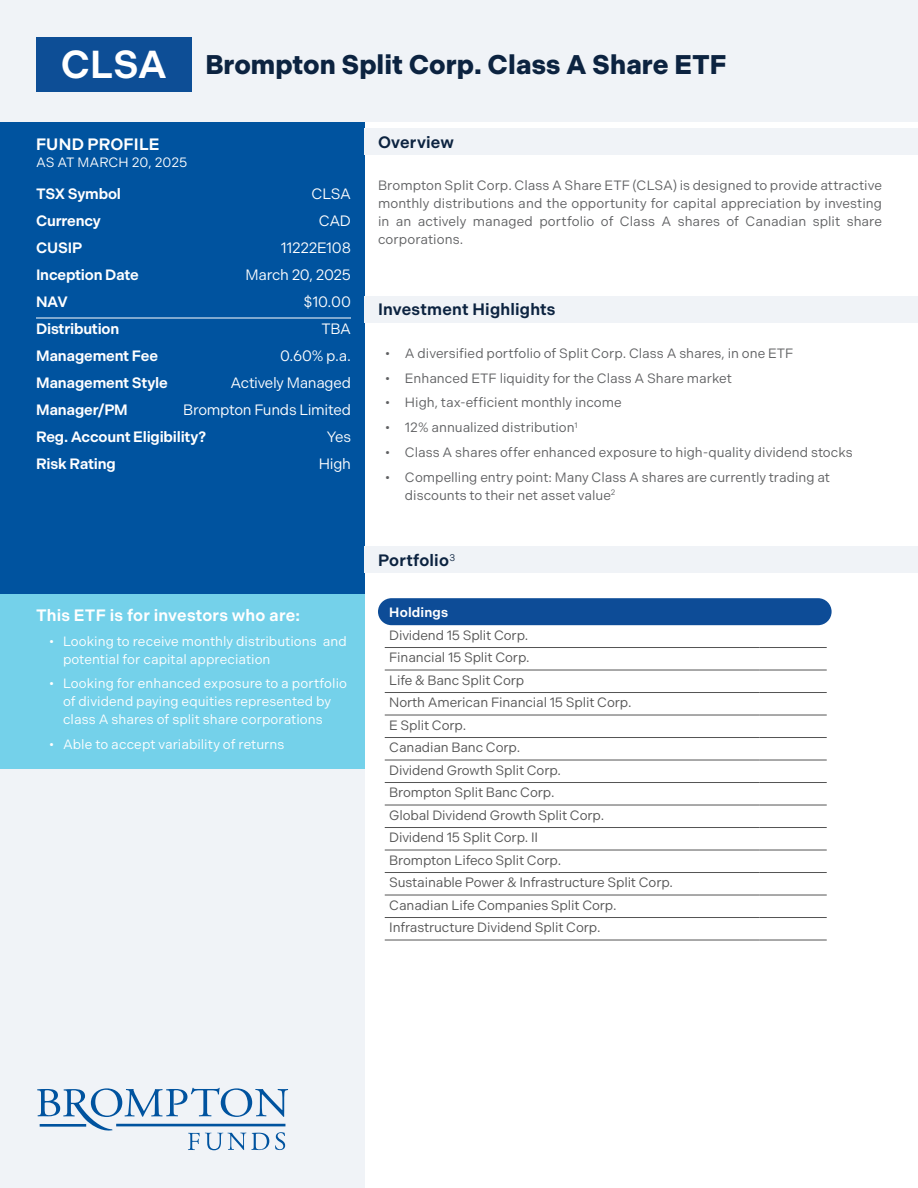
<style>
.page{position:relative;width:918px;height:1188px;background:#fff}
.page>*{position:absolute;margin:0;border:0;box-sizing:border-box;transform-origin:0 0}
.t1{font:600 39px "Indivisible";color:#fff}
.t2{font:700 27px "Indivisible";color:#0c2340}
.t3{font:600 16.5px "Indivisible";letter-spacing:.01em;color:#fff}
.t4{font:600 16.5px "Indivisible";letter-spacing:.01em;color:#0c2340}
.t5{font:600 15px "Indivisible";letter-spacing:-.015em;color:#fff}
.t6{font:15px "Indivisible";letter-spacing:-.02em;color:#fff}
.t7{font:13.5px/18px "Indivisible";color:#5f6062}
.t8{font:13.5px/22.5px "Indivisible";letter-spacing:-.01em;color:#545454}
.t9{font:13.5px/18px "Indivisible";letter-spacing:.005em;color:#fff}
.t10{font:600 13.5px "Indivisible";letter-spacing:.01em;color:#fff}
</style>
<div class="page">
<div style="left:0;top:122px;width:364px;height:472px;background:#00539f"></div>
<div style="left:0;top:0;width:918px;height:122px;background:#f0f3f7"></div>
<div style="left:0;top:738px;width:364px;height:450px;background:#f0f3f7"></div>
<div style="left:0;top:594px;width:364px;height:175px;background:#74d1ea"></div>
<svg style="left:37px;top:1088px;width:251px;height:62px"></svg>
<div style="left:364px;top:296px;width:554px;height:27px;background:#f0f3f7"></div>
<div style="left:364px;top:128px;width:554px;height:27px;background:#f0f3f7"></div>
<div style="left:364px;top:546px;width:554px;height:27px;background:#f0f3f7"></div>
<div style="left:378px;top:598px;width:454px;height:27px;background:#0d4c97;border-radius:14px"></div>
<hr style="left:385px;top:647px;width:374px;height:1px;background:#545454">
<hr style="left:385px;top:670px;width:374px;height:1px;background:#545454">
<hr style="left:385px;top:692px;width:374px;height:1px;background:#545454">
<hr style="left:385px;top:715px;width:374px;height:1px;background:#545454">
<hr style="left:385px;top:737px;width:374px;height:1px;background:#545454">
<hr style="left:385px;top:760px;width:374px;height:1px;background:#545454">
<hr style="left:385px;top:782px;width:374px;height:1px;background:#545454">
<hr style="left:759px;top:647px;width:68px;height:1px;background:#545454">
<hr style="left:759px;top:670px;width:68px;height:1px;background:#545454">
<hr style="left:759px;top:692px;width:68px;height:1px;background:#545454">
<hr style="left:759px;top:715px;width:68px;height:1px;background:#545454">
<hr style="left:759px;top:737px;width:68px;height:1px;background:#545454">
<hr style="left:759px;top:760px;width:68px;height:1px;background:#545454">
<hr style="left:759px;top:782px;width:68px;height:1px;background:#545454">
<hr style="left:385px;top:805px;width:374px;height:1px;background:#545454">
<hr style="left:385px;top:827px;width:374px;height:1px;background:#545454">
<hr style="left:385px;top:850px;width:374px;height:1px;background:#545454">
<hr style="left:385px;top:872px;width:374px;height:1px;background:#545454">
<hr style="left:385px;top:895px;width:374px;height:1px;background:#545454">
<hr style="left:759px;top:805px;width:68px;height:1px;background:#545454">
<hr style="left:759px;top:827px;width:68px;height:1px;background:#545454">
<hr style="left:759px;top:850px;width:68px;height:1px;background:#545454">
<hr style="left:759px;top:872px;width:68px;height:1px;background:#545454">
<hr style="left:759px;top:895px;width:68px;height:1px;background:#545454">
<hr style="left:385px;top:917px;width:374px;height:1px;background:#545454">
<hr style="left:385px;top:940px;width:374px;height:1px;background:#545454">
<hr style="left:759px;top:917px;width:68px;height:1px;background:#545454">
<hr style="left:759px;top:940px;width:68px;height:1px;background:#545454">
<div style="left:36px;top:37px;width:156px;height:54px;background:#0d4e96"></div>
<hr style="left:36px;top:318px;width:315px;height:1px;background:#fff">
<h1 class="t1" style="left:61px;top:41px;width:108px">CLSA</h1>
<h2 class="t2" style="left:206px;top:49px;width:523px">Brompton Split Corp. Class A Share ETF</h2>
<p class="t3" style="left:36px;top:135px;width:125px">FUND PROFILE</p>
<p class="t9" style="left:36px;top:153px;width:153px">AS AT MARCH 20, 2025</p>
<p class="t4" style="left:378px;top:133px;width:77px">Overview</p>
<p class="t5" style="left:36px;top:185px;width:87px">TSX Symbol</p>
<p class="t6" style="left:312px;top:186px;width:41px">CLSA</p>
<p class="t5" style="left:36px;top:212px;width:66px">Currency</p>
<p class="t6" style="left:319px;top:213px;width:34px">CAD</p>
<p class="t5" style="left:36px;top:239px;width:48px">CUSIP</p>
<p class="t6" style="left:281px;top:240px;width:72px">11222E108</p>
<p class="t5" style="left:36px;top:266px;width:104px">Inception Date</p>
<p class="t6" style="left:246px;top:267px;width:107px">March 20, 2025</p>
<p class="t5" style="left:36px;top:293px;width:33px">NAV</p>
<p class="t6" style="left:304px;top:294px;width:49px">$10.00</p>
<p class="t5" style="left:36px;top:320px;width:85px">Distribution</p>
<p class="t6" style="left:321px;top:321px;width:31px">TBA</p>
<p class="t5" style="left:36px;top:347px;width:124px">Management Fee</p>
<p class="t6" style="left:280px;top:348px;width:72px">0.60% p.a.</p>
<p class="t5" style="left:36px;top:374px;width:133px">Management Style</p>
<p class="t6" style="left:231px;top:375px;width:122px">Actively Managed</p>
<p class="t5" style="left:36px;top:401px;width:93px">Manager/PM</p>
<p class="t6" style="left:183px;top:402px;width:169px">Brompton Funds Limited</p>
<p class="t5" style="left:36px;top:428px;width:172px">Reg. Account Eligibility?</p>
<p class="t6" style="left:327px;top:429px;width:26px">Yes</p>
<p class="t5" style="left:36px;top:455px;width:81px">Risk Rating</p>
<p class="t6" style="left:319px;top:456px;width:34px">High</p>
<p class="t3" style="left:36px;top:606px;width:266px">This ETF is for investors who are:</p>
<p class="t9" style="left:63px;top:632px;width:285px;text-indent:-14px">• Looking to receive monthly distributions and potential for capital appreciation</p>
<p class="t9" style="left:63px;top:675px;width:286px;text-indent:-14px">• Looking for enhanced exposure to a portfolio of dividend paying equities represented by class A shares of split share corporations</p>
<p class="t9" style="left:50px;top:736px;width:237px">• Able to accept variability of returns</p>
<p class="t7" style="left:378px;top:177px;width:506px;text-align:justify">Brompton Split Corp. Class A Share ETF (CLSA) is designed to provide attractive monthly distributions and the opportunity for capital appreciation by investing in an actively managed portfolio of Class A shares of Canadian split share corporations.</p>
<p class="t4" style="left:378px;top:300px;width:179px">Investment Highlights</p>
<p class="t7" style="left:386px;top:344px;width:410px">• A diversified portfolio of Split Corp. Class A shares, in one ETF</p>
<p class="t7" style="left:386px;top:369px;width:348px">• Enhanced ETF liquidity for the Class A Share market</p>
<p class="t7" style="left:386px;top:394px;width:238px">• High, tax-efficient monthly income</p>
<p class="t7" style="left:386px;top:419px;width:193px">• 12% annualized distribution<sup>1</sup></p>
<p class="t7" style="left:386px;top:443px;width:469px">• Class A shares offer enhanced exposure to high-quality dividend stocks</p>
<p class="t7" style="left:405px;top:468px;width:427px;text-indent:-19px">• Compelling entry point: Many Class A shares are currently trading at discounts to their net asset value<sup>2</sup></p>
<p class="t4" style="left:378px;top:551px;width:79px">Portfolio<sup>3</sup></p>
<p class="t10" style="left:389px;top:604px;width:60px">Holdings</p>
<p class="t8" style="left:389px;top:624px;width:285px">Dividend 15 Split Corp.<br>Financial 15 Split Corp.<br>Life &amp; Banc Split Corp<br>North American Financial 15 Split Corp.<br>E Split Corp.<br>Canadian Banc Corp.<br>Dividend Growth Split Corp.<br>Brompton Split Banc Corp.<br>Global Dividend Growth Split Corp.<br>Dividend 15 Split Corp. II<br>Brompton Lifeco Split Corp.<br>Sustainable Power &amp; Infrastructure Split Corp.<br>Canadian Life Companies Split Corp.<br>Infrastructure Dividend Split Corp.</p>
</div>
